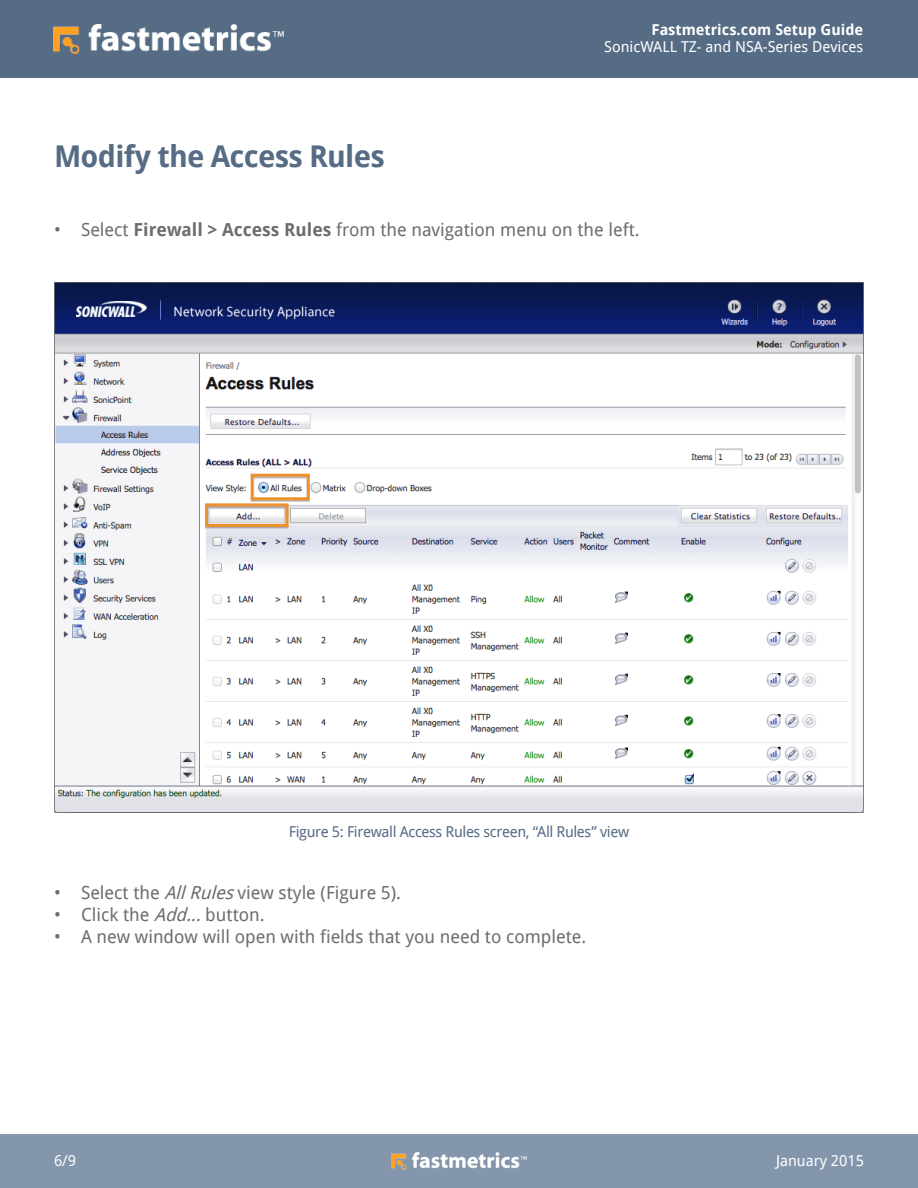
<style>
.page{position:relative;width:918px;height:1188px;background:#fff}
.page>*{position:absolute;margin:0;border:0;box-sizing:border-box;transform-origin:0 0}
.t1{font:700 30px "Droid Sans";letter-spacing:-.025em;color:#566c85}
.t2{font:18px "Droid Sans";color:#6c6d70}
.t3{font:15px "Droid Sans";letter-spacing:-.025em;color:#566c85}
.t4{font:15px "Droid Sans";color:#fff}
.t5{font:700 15px "Droid Sans";color:#fff}
.s1{font-weight:700}
.s2{font-style:italic}
</style>
<div class="page">
<div style="left:0;top:0;width:918px;height:78px;background:#566c85"></div>
<img style="left:53px;top:24px;width:231px;height:30px">
<div style="left:0;top:1134px;width:918px;height:54px;background:#8396ac"></div>
<img style="left:391px;top:1152px;width:136px;height:18px">
<img style="left:54px;top:283px;width:810px;height:529px">
<p class="t1" style="left:54px;top:139px;width:332px">Modify the Access Rules</p>
<p class="t5" style="left:651px;top:21px;width:213px">Fastmetrics.com Setup Guide</p>
<p class="t4" style="left:604px;top:38px;width:261px">SonicWALL TZ- and NSA-Series Devices</p>
<p class="t2" style="left:54px;top:219px;width:587px">• Select <span class="s1">Firewall &gt; Access Rules</span> from the navigation menu on the left.</p>
<p class="t3" style="left:289px;top:823px;width:342px">Figure 5: Firewall Access Rules screen, “All Rules” view</p>
<p class="t2" style="left:54px;top:883px;width:349px">• Select the <span class="s2">AllRules</span>view style (Figure 5).</p>
<p class="t2" style="left:54px;top:904px;width:212px">• Click the <span class="s2">Add...</span>button.</p>
<p class="t2" style="left:54px;top:926px;width:534px">• A new window will open with fields that you need to complete.</p>
<p class="t4" style="left:54px;top:1152px;width:24px">6/9</p>
<p class="t4" style="left:776px;top:1152px;width:89px">January 2015</p>
</div>
